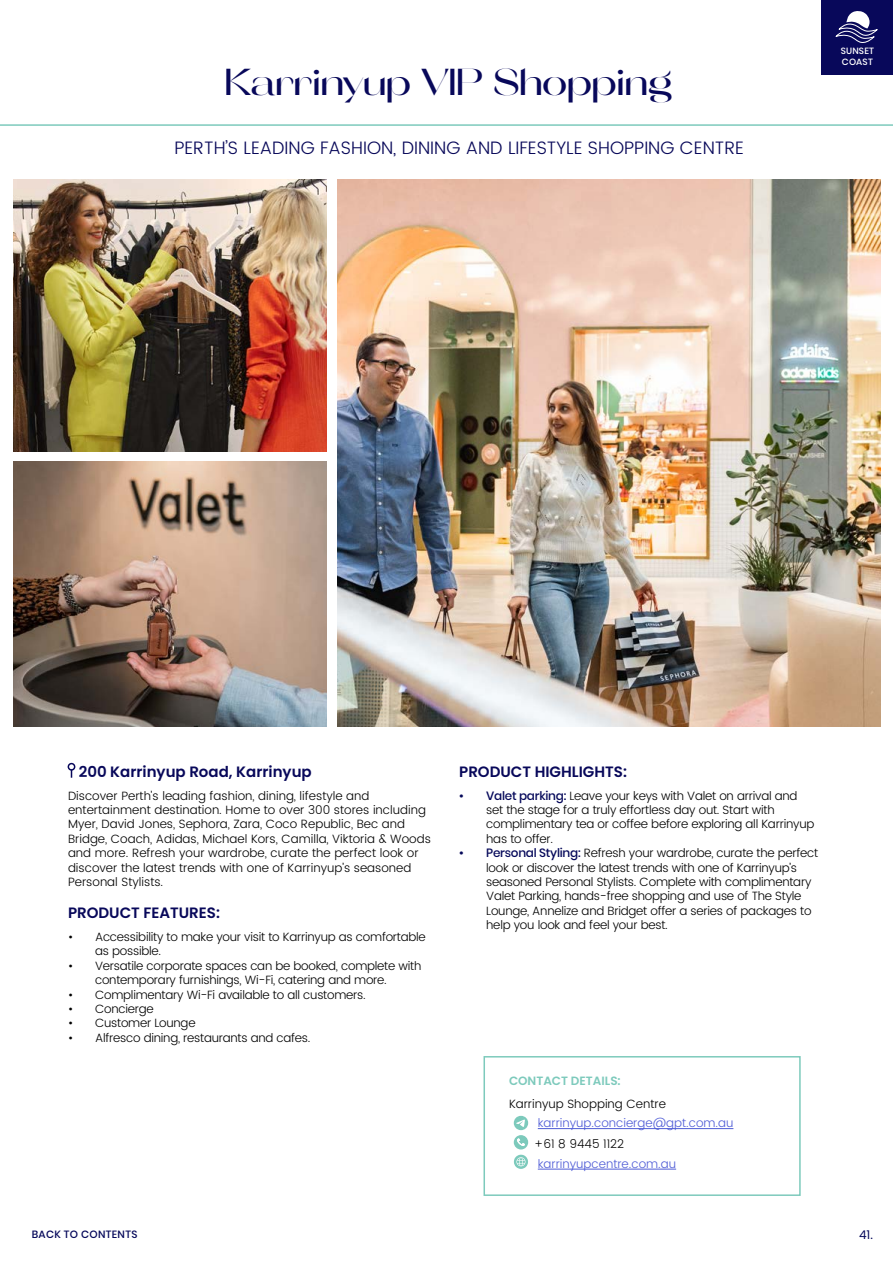
<style>
.page{position:relative;width:893px;height:1263px;background:#fff}
.page>*{position:absolute;margin:0;border:0;box-sizing:border-box;transform-origin:0 0}
.t1{font:500 expanded 37.5px "Orelo";color:#08085a}
.t2{font:300 18px "Poppins";color:#080859}
.t3{font:600 15px "Poppins";color:#08085a}
.t4{font:300 12px/14.4px "Poppins";letter-spacing:-.02em;color:#000}
.t5{font:300 12px/14.4px "Poppins";color:#000}
.t6{font:300 12px "Poppins";color:#4f5cd6}
.t7{font:600 12px "Poppins";color:#7dcabc}
.t8{font:12px "Poppins";color:#05085a}
.t9{font:500 10.5px "Poppins";letter-spacing:.03em;color:#05085a}
.t10{font:500 9px/10.8px "Poppins";letter-spacing:.02em;color:#fff}
.s1{font-weight:500;color:#05085a}
</style>
<div class="page">
<img style="left:13px;top:179px;width:313px;height:273px">
<img style="left:13px;top:462px;width:313px;height:265px">
<img style="left:337px;top:179px;width:544px;height:548px">
<div style="left:483px;top:1056px;width:318px;height:140px;border:2px solid #7dcabc"></div>
<hr style="left:538px;top:1128px;width:195px;height:1px;background:#4f5cd6">
<hr style="left:538px;top:1169px;width:138px;height:1px;background:#4f5cd6">
<svg style="left:514px;top:1155px;width:14px;height:14px"></svg>
<svg style="left:514px;top:1116px;width:14px;height:33px"></svg>
<div style="left:68px;top:763px;width:7px;height:8px;border:2px solid #08085a;border-radius:50%"></div>
<hr style="left:0;top:124px;width:893px;height:2px;background:#7dcabc">
<div style="left:821px;top:0;width:72px;height:74px;background:#08085a"></div>
<svg style="left:835px;top:11px;width:43px;height:32px"></svg>
<h1 class="t1" style="left:225px;top:61px;width:449px">Karrinyup VIP Shopping</h1>
<h2 class="t2" style="left:174px;top:135px;width:571px">PERTH’S LEADING FASHION, DINING AND LIFESTYLE SHOPPING CENTRE</h2>
<p class="t10" style="left:841px;top:46px;width:35px">SUNSET<br>COAST</p>
<p class="t3" style="left:79px;top:763px;width:234px">200 Karrinyup Road, Karrinyup</p>
<p class="t5" style="left:68px;top:789px;width:364px">Discover Perth’s leading fashion, dining, lifestyle and entertainment destination. Home to over 300 stores including Myer, David Jones, Sephora, Zara, Coco Republic, Bec and Bridge, Coach, Adidas, Michael Kors, Camilla, Viktoria &amp; Woods and more. Refresh your wardrobe, curate the perfect look or discover the latest trends with one of Karrinyup’s seasoned Personal Stylists.</p>
<p class="t3" style="left:68px;top:904px;width:153px">PRODUCT FEATURES:</p>
<p class="t4" style="left:95px;top:930px;width:332px;text-indent:-27px">• Accessibility to make your visit to Karrinyup as comfortable as possible.</p>
<p class="t4" style="left:95px;top:959px;width:328px;text-indent:-27px">• Versatile corporate spaces can be booked, complete with contemporary furnishings, Wi-Fi, catering and more.</p>
<p class="t4" style="left:68px;top:987px;width:299px">• Complimentary Wi-Fi available to all customers.</p>
<p class="t4" style="left:68px;top:1002px;width:87px">• Concierge</p>
<p class="t4" style="left:68px;top:1016px;width:129px">• Customer Lounge</p>
<p class="t4" style="left:68px;top:1031px;width:244px">• Alfresco dining, restaurants and cafes.</p>
<p class="t3" style="left:459px;top:763px;width:169px">PRODUCT HIGHLIGHTS:</p>
<p class="t4" style="left:486px;top:789px;width:330px;text-indent:-27px"><span class="s1">• Valet parking:</span> Leave your keys with Valet on arrival and set the stage for a truly effortless day out. Start with complimentary tea or coffee before exploring all Karrinyup has to offer.</p>
<p class="t4" style="left:486px;top:846px;width:334px;text-indent:-27px"><span class="s1">• Personal Styling:</span> Refresh your wardrobe, curate the perfect look or discover the latest trends with one of Karrinyup’s seasoned Personal Stylists. Complete with complimentary Valet Parking, hands-free shopping and use of The Style Lounge, Annelize and Bridget offer a series of packages to help you look and feel your best.</p>
<p class="t7" style="left:509px;top:1074px;width:113px">CONTACT DETAILS:</p>
<p class="t5" style="left:509px;top:1097px;width:158px">Karrinyup Shopping Centre</p>
<p class="t6" style="left:538px;top:1114px;width:197px">karrinyup.concierge@gpt.com.au</p>
<p class="t5" style="left:534px;top:1137px;width:91px">+61 8 9445 1122</p>
<p class="t6" style="left:538px;top:1155px;width:140px">karrinyupcentre.com.au</p>
<p class="t9" style="left:32px;top:1228px;width:107px">BACK TO CONTENTS</p>
<p class="t8" style="left:859px;top:1228px;width:15px">41.</p>
</div>
